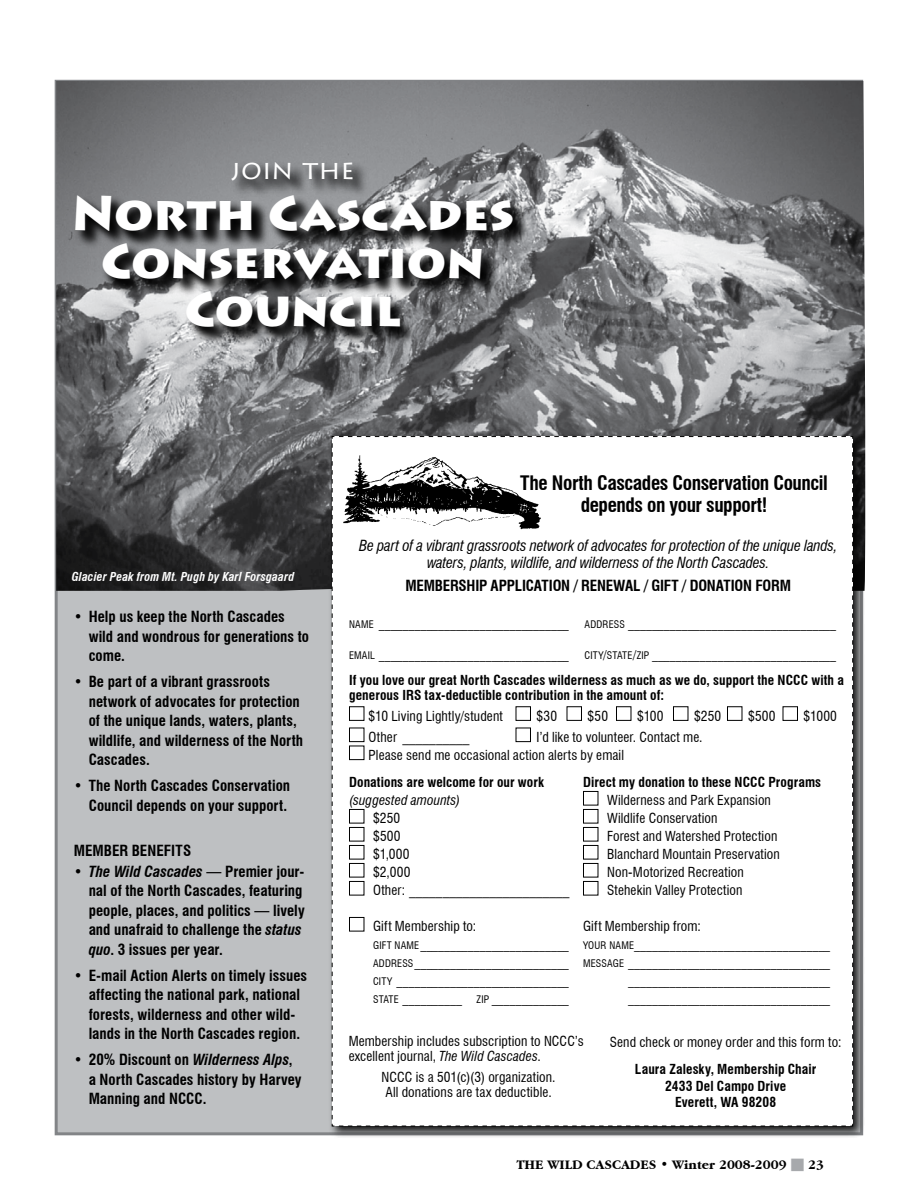
<style>
.page{position:relative;width:918px;height:1188px;background:#fff}
.page>*{position:absolute;margin:0;border:0;box-sizing:border-box;transform-origin:0 0}
.t1{font:900 48px/48px "Lithos Pro";letter-spacing:-.005em;color:#fff;text-align:center}
.t2{font:27px "Lithos Pro";letter-spacing:.005em;color:#fff}
.t3{font:700 condensed 19.5px/22.5px "Swiss 721 BT";letter-spacing:-.02em;color:#000;text-align:center}
.t4{font:700 condensed 15px/19.5px "Swiss 721 BT";color:#000}
.t5{font:italic condensed 15px/16.5px "Swiss 721 BT";letter-spacing:-.01em;color:#000;text-align:center}
.t6{font:condensed 13.5px/15px "Swiss 721 BT";letter-spacing:.01em;color:#000}
.t7{font:700 condensed 13.5px/16.5px "Swiss 721 BT";letter-spacing:.005em;color:#000}
.t8{font:700 13.5px "Garamond IT Cby BT";color:#000}
.t9{font:italic condensed 13.5px "Swiss 721 BT";letter-spacing:.005em;color:#000}
.t10{font:12px/18px "Swiss 721 BT Roman Condensed SC850";color:#000}
.t11{font:condensed 12px "Swiss 721 BT";color:#000}
.t12{font:italic 700 condensed 12px "Swiss 721 BT";letter-spacing:.01em;color:#fff}
.s1{font-style:italic}
.s2{font-size:10.2px}
.s3{font-family:"Swiss 721 BT Roman Condensed SC850";font-stretch:normal;font-size:10.2px}
.s4{font-family:"Swiss 721 BT Roman Condensed SC850";font-stretch:normal}
.s5{color:#a7a9ac}
</style>
<div class="page">
<div style="left:55px;top:80px;width:808px;height:1055px;background:#bec0c2;border:3px solid #828487"></div>
<img style="left:56px;top:81px;width:810px;height:510px">
<div style="left:328px;top:432px;width:537px;height:707px;background:#000;opacity:.9"></div>
<div style="left:331px;top:436px;width:522px;height:691px;background:#fff"></div>
<div style="left:349px;top:706px;width:15px;height:15px;border:1px solid #000"></div>
<div style="left:516px;top:706px;width:15px;height:15px;border:1px solid #000"></div>
<div style="left:567px;top:706px;width:15px;height:15px;border:1px solid #000"></div>
<div style="left:616px;top:706px;width:15px;height:15px;border:1px solid #000"></div>
<div style="left:673px;top:706px;width:15px;height:15px;border:1px solid #000"></div>
<div style="left:727px;top:706px;width:15px;height:15px;border:1px solid #000"></div>
<div style="left:783px;top:706px;width:15px;height:15px;border:1px solid #000"></div>
<div style="left:349px;top:728px;width:15px;height:14px;border:1px solid #000"></div>
<div style="left:516px;top:728px;width:15px;height:14px;border:1px solid #000"></div>
<div style="left:349px;top:746px;width:15px;height:14px;border:1px solid #000"></div>
<div style="left:583px;top:791px;width:15px;height:14px;border:1px solid #000"></div>
<div style="left:349px;top:809px;width:15px;height:14px;border:1px solid #000"></div>
<div style="left:583px;top:809px;width:15px;height:14px;border:1px solid #000"></div>
<div style="left:349px;top:827px;width:15px;height:14px;border:1px solid #000"></div>
<div style="left:583px;top:827px;width:15px;height:14px;border:1px solid #000"></div>
<div style="left:349px;top:845px;width:15px;height:14px;border:1px solid #000"></div>
<div style="left:583px;top:845px;width:15px;height:14px;border:1px solid #000"></div>
<div style="left:349px;top:863px;width:15px;height:14px;border:1px solid #000"></div>
<div style="left:583px;top:863px;width:15px;height:14px;border:1px solid #000"></div>
<div style="left:349px;top:881px;width:15px;height:14px;border:1px solid #000"></div>
<div style="left:583px;top:881px;width:15px;height:14px;border:1px solid #000"></div>
<div style="left:349px;top:917px;width:15px;height:14px;border:1px solid #000"></div>
<svg style="left:74px;top:160px;width:453px;height:181px;background:#7f8083"></svg>
<div style="left:78px;top:164px;width:453px;height:181px;background:#000;opacity:.75"></div>
<img style="left:341px;top:449px;width:201px;height:84px">
<h2 class="t2" style="left:231px;top:154px;width:125px">JOIN THE</h2>
<h1 class="t1" style="left:72px;top:191px;width:444px">North Cascades<br>Conservation<br>Council</h1>
<p class="t12" style="left:72px;top:569px;width:224px">Glacier Peak from Mt. Pugh by Karl Forsgaard</p>
<p class="t4" style="left:89px;top:607px;width:222px;text-indent:-15px">• Help us keep the North Cascades wild and wondrous for generations to come.</p>
<p class="t4" style="left:89px;top:672px;width:216px;text-indent:-15px">• Be part of a vibrant grassroots network of advocates for protection of the unique lands, waters, plants, wildlife, and wilderness of the North<br>Cascades.</p>
<p class="t4" style="left:74px;top:776px;width:218px;text-align:right">• The North Cascades Conservation<br>Council depends on your support.</p>
<p class="t4" style="left:74px;top:841px;width:119px">Member benefits</p>
<p class="t4" style="left:89px;top:861px;width:218px;text-indent:-15px">• <span class="s1">The Wild Cascades</span> — Premier jour&shy;nal of the North Cascades, featuring people, places, and politics — lively and unafraid to challenge the <span class="s1">status quo</span>. 3 issues per year.</p>
<p class="t4" style="left:74px;top:965px;width:235px;text-align:center">• E-mail Action Alerts on timely issues affecting the national park, national forests, wilderness and other wild&shy;lands in the North Cascades region.</p>
<p class="t4" style="left:89px;top:1050px;width:214px;text-indent:-15px">• 20% Discount on <span class="s1">Wilderness Alps</span>, a North Cascades history by Harvey<br>Manning and NCCC.</p>
<h3 class="t3" style="left:520px;top:471px;width:309px">The North Cascades Conservation Council depends on your support!</h3>
<p class="t5" style="left:359px;top:538px;width:480px">Be part of a vibrant grassroots network of advocates for protection of the unique lands, waters, plants, wildlife, and wilderness of the North Cascades.</p>
<p class="t4" style="left:405px;top:575px;width:385px">Membership Application / Renewal / Gift / DonationForm</p>
<p class="t10" style="left:349px;top:615px;width:221px"><span class="s2">NAME</span> ________________________________</p>
<p class="t10" style="left:585px;top:615px;width:253px"><span class="s2">ADDRESS</span> ___________________________________</p>
<p class="t10" style="left:349px;top:645px;width:221px"><span class="s2">EMAIL</span> ________________________________</p>
<p class="t10" style="left:585px;top:645px;width:253px"><span class="s2">CITY</span>/<span class="s2">STATE</span>/<span class="s2">ZIP</span> _______________________________</p>
<p class="t7" style="left:349px;top:672px;width:496px;line-height:15px">If you love our great North Cascades wilderness as much as we do, support the NCCC with a generous IRS</p>
<p class="t7" style="left:425px;top:686px;width:241px">tax-deductible contribution in the amount of:</p>
<p class="t6" style="left:369px;top:708px;width:136px">$10 Living Lightly/student</p>
<p class="t6" style="left:537px;top:708px;width:22px">$30</p>
<p class="t6" style="left:588px;top:708px;width:22px">$50</p>
<p class="t6" style="left:637px;top:708px;width:28px">$100</p>
<p class="t6" style="left:694px;top:708px;width:29px">$250</p>
<p class="t6" style="left:748px;top:708px;width:29px">$500</p>
<p class="t6" style="left:804px;top:708px;width:35px">$1000</p>
<p class="t6" style="left:369px;top:730px;width:102px">Other __________</p>
<p class="t6" style="left:369px;top:728px;width:336px;line-height:18px;text-indent:168px">I’d like to volunteer. Contact me.<br>Please send me occasional action alerts by email</p>
<p class="t7" style="left:349px;top:774px;width:196px">Donations are welcome for our work</p>
<p class="t7" style="left:583px;top:774px;width:240px">Direct my donation to these NCCC Programs</p>
<p class="t9" style="left:349px;top:792px;width:113px">(suggested amounts)</p>
<p class="t6" style="left:607px;top:793px;width:165px">Wilderness and Park Expansion</p>
<p class="t6" style="left:373px;top:811px;width:29px">$250</p>
<p class="t6" style="left:607px;top:811px;width:112px">Wildlife Conservation</p>
<p class="t6" style="left:373px;top:829px;width:29px">$500</p>
<p class="t6" style="left:607px;top:829px;width:172px">Forest and Watershed Protection</p>
<p class="t6" style="left:373px;top:847px;width:38px">$1,000</p>
<p class="t6" style="left:607px;top:847px;width:174px">Blanchard Mountain Preservation</p>
<p class="t6" style="left:373px;top:865px;width:39px">$2,000</p>
<p class="t6" style="left:607px;top:865px;width:138px">Non-Motorized Recreation</p>
<p class="t6" style="left:373px;top:883px;width:198px">Other: ________________________</p>
<p class="t6" style="left:607px;top:883px;width:137px">Stehekin Valley Protection</p>
<p class="t6" style="left:373px;top:919px;width:105px">Gift Membership to:</p>
<p class="t6" style="left:583px;top:919px;width:119px">Gift Membership from:</p>
<p class="t11" style="left:373px;top:938px;width:459px"><span class="s3">GIFT NAME</span><span class="s4">_________________________</span> <span class="s3">YOUR NAME</span>_________________________________</p>
<p class="t10" style="left:373px;top:954px;width:459px"><span class="s2">ADDRESS</span>__________________________ <span class="s2">MESSAGE</span> __________________________________<br><span class="s2">CITY</span> _____________________________</p>
<p class="t10" style="left:628px;top:972px;width:204px">__________________________________</p>
<p class="t10" style="left:373px;top:990px;width:197px"><span class="s2">STATE</span> __________ <span class="s2">ZIP</span> _____________</p>
<p class="t10" style="left:628px;top:990px;width:204px">__________________________________</p>
<p class="t6" style="left:349px;top:1033px;width:237px">Membership includes subscription to NCCC’s excellent journal, <span class="s1">The Wild Cascades</span>.</p>
<p class="t6" style="left:382px;top:1070px;width:175px">NCCC is a 501(c)(3) organization.<br>All donations are tax deductible.</p>
<p class="t6" style="left:610px;top:1034px;width:233px">Send check or money order and this form to:</p>
<p class="t7" style="left:635px;top:1061px;width:183px;text-align:center">Laura Zalesky, Membership Chair<br>2433 Del Campo Drive<br>Everett, WA 98208</p>
<p class="t8" style="left:516px;top:1157px;width:309px">THE WILD CASCADES • WINTER 2008-2009 <span class="s5">■</span> 23</p>
</div>
